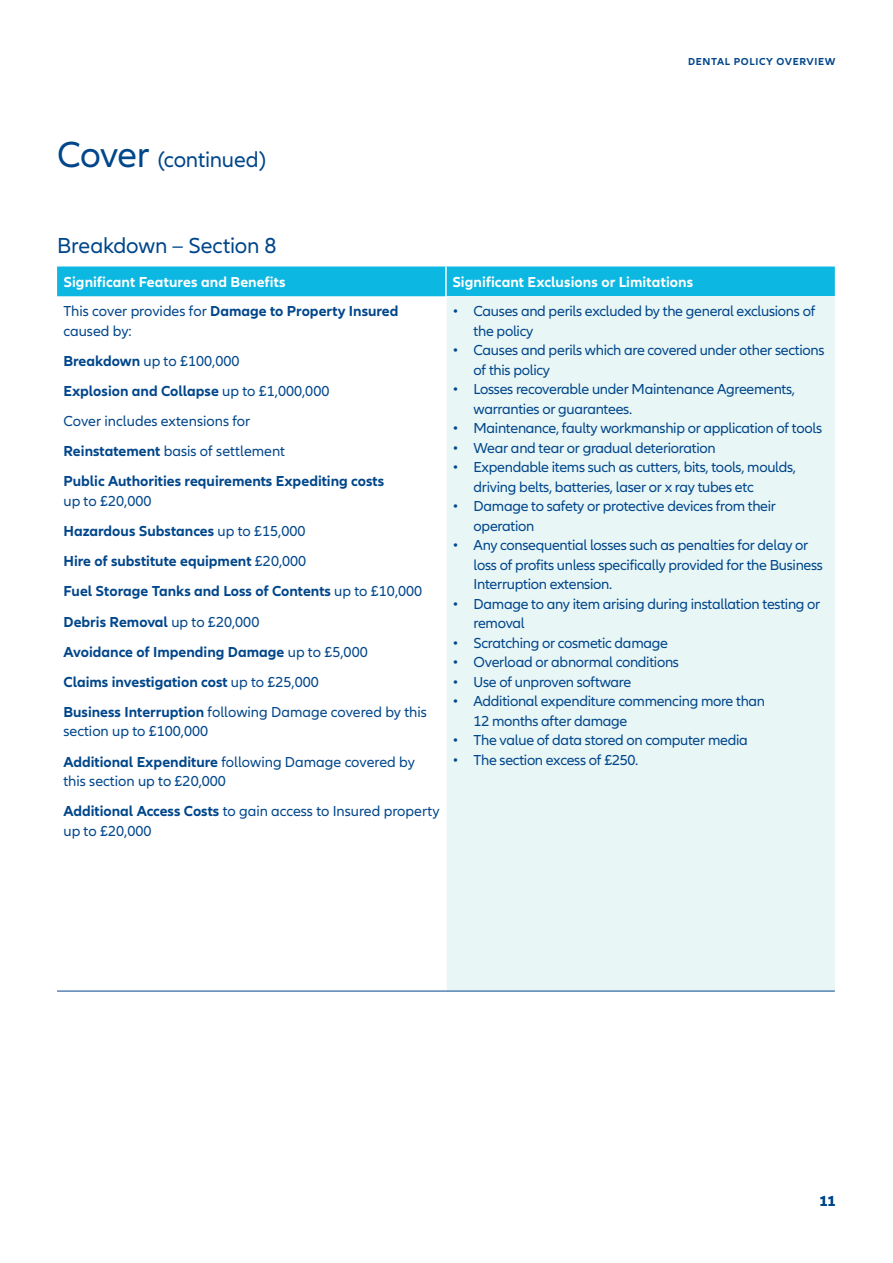
<style>
.page{position:relative;width:893px;height:1263px;background:#fff}
.page>*{position:absolute;margin:0;border:0;box-sizing:border-box;transform-origin:0 0}
.t1{font:22.5px "Allianz Neo";letter-spacing:-.01em;color:#00468b}
.t2{font:15px/19.5px "Allianz Neo";letter-spacing:-.02em;color:#00468b}
.t3{font:700 15px/30.2px "Allianz Neo";color:#00468b}
.t4{font:15px/30.2px "Allianz Neo";color:#00468b}
.t5{font:700 15px "Allianz Neo";letter-spacing:.005em;color:#fff}
.t6{font:700 10.5px "Allianz Neo";letter-spacing:.06em;color:#00468b}
.s1{font-size:37.5px}
.s2{font-weight:700}
.s3{font-weight:400}
</style>
<div class="page">
<div style="left:57px;top:266px;width:778px;height:30px;background:#0cb7e1"></div>
<div style="left:446px;top:296px;width:389px;height:695px;background:#e9f6f6"></div>
<hr style="left:445px;top:266px;width:2px;height:30px;background:#fff">
<hr style="left:445px;top:296px;width:2px;height:695px;background:#fff">
<hr style="left:57px;top:991px;width:389px;height:1px;background:#00468b">
<hr style="left:446px;top:991px;width:389px;height:1px;background:#00468b">
<h1 class="t1" style="left:57px;top:147px;width:210px"><span class="s1">Cover</span> (continued)</h1>
<p class="t6" style="left:688px;top:56px;width:149px">DENTAL POLICY OVERVIEW</p>
<h1 class="t1" style="left:57px;top:233px;width:221px">Breakdown – Section 8</h1>
<p class="t5" style="left:63px;top:273px;width:224px">Significant Features and Benefits</p>
<p class="t5" style="left:452px;top:273px;width:242px">Significant Exclusions or Limitations</p>
<p class="t4" style="left:63px;top:302px;width:337px;line-height:19.5px">This cover provides for <span class="s2">Damage to Property Insured </span>caused by:</p>
<p class="t3" style="left:63px;top:346px;width:322px">Breakdown <span class="s3">up to £100,000<br></span>Explosion and Collapse <span class="s3">up to £1,000,000<br>Cover includes extensions for<br></span>Reinstatement <span class="s3">basis of settlement<br></span>Public Authorities requirements Expediting costs</p>
<p class="t3" style="left:63px;top:486px;width:365px"><span class="s3">up to £20,000<br></span>Hazardous Substances <span class="s3">up to £15,000<br></span>Hire of substitute equipment <span class="s3">£20,000<br></span>Fuel Storage Tanks and Loss of Contents <span class="s3">up to £10,000<br></span>Debris Removal <span class="s3">up to £20,000<br></span>Avoidance of Impending Damage <span class="s3">up to £5,000<br></span>Claims investigation cost <span class="s3">up to £25,000<br></span>Business Interruption <span class="s3">following Damage covered by this</span></p>
<p class="t4" style="left:63px;top:717px;width:353px">section up to £100,000<br><span class="s2">Additional Expenditure</span> following Damage covered by</p>
<p class="t4" style="left:63px;top:766px;width:378px">this section up to £20,000<br><span class="s2">Additional Access Costs</span> to gain access to Insured property</p>
<p class="t2" style="left:63px;top:821px;width:89px">up to £20,000</p>
<p class="t2" style="left:474px;top:302px;width:343px;text-indent:-21px">• Causes and perils excluded by the general exclusions of the policy</p>
<p class="t2" style="left:474px;top:341px;width:352px;text-indent:-21px">• Causes and perils which are covered under other sections of this policy</p>
<p class="t2" style="left:474px;top:380px;width:323px;text-indent:-21px">• Losses recoverable under Maintenance Agreements, warranties or guarantees.</p>
<p class="t2" style="left:452px;top:419px;width:371px">• Maintenance, faulty workmanship or application of tools</p>
<p class="t2" style="left:452px;top:438px;width:265px">• Wear and tear or gradual deterioration</p>
<p class="t2" style="left:474px;top:458px;width:324px;text-indent:-21px">• Expendable items such as cutters, bits, tools, moulds, driving belts, batteries, laser or x ray tubes etc</p>
<p class="t2" style="left:474px;top:497px;width:304px;text-indent:-21px">• Damage to safety or protective devices from their operation</p>
<p class="t2" style="left:474px;top:536px;width:351px;text-indent:-21px">• Any consequential losses such as penalties for delay or loss of profits unless specifically provided for the Business<br>Interruption extension.</p>
<p class="t2" style="left:474px;top:594px;width:348px;text-indent:-21px">• Damage to any item arising during installation testing or removal</p>
<p class="t2" style="left:452px;top:633px;width:217px">• Scratching or cosmetic damage</p>
<p class="t2" style="left:452px;top:653px;width:228px">• Overload or abnormal conditions</p>
<p class="t2" style="left:452px;top:672px;width:180px">• Use of unproven software</p>
<p class="t2" style="left:474px;top:692px;width:293px;text-indent:-21px">• Additional expenditure commencing more than<br>12 months after damage</p>
<p class="t2" style="left:452px;top:731px;width:297px">• The value of data stored on computer media</p>
<p class="t2" style="left:452px;top:750px;width:188px">• The section excess of £250.</p>
<p class="t3" style="left:819px;top:1187px;width:18px">11</p>
</div>
